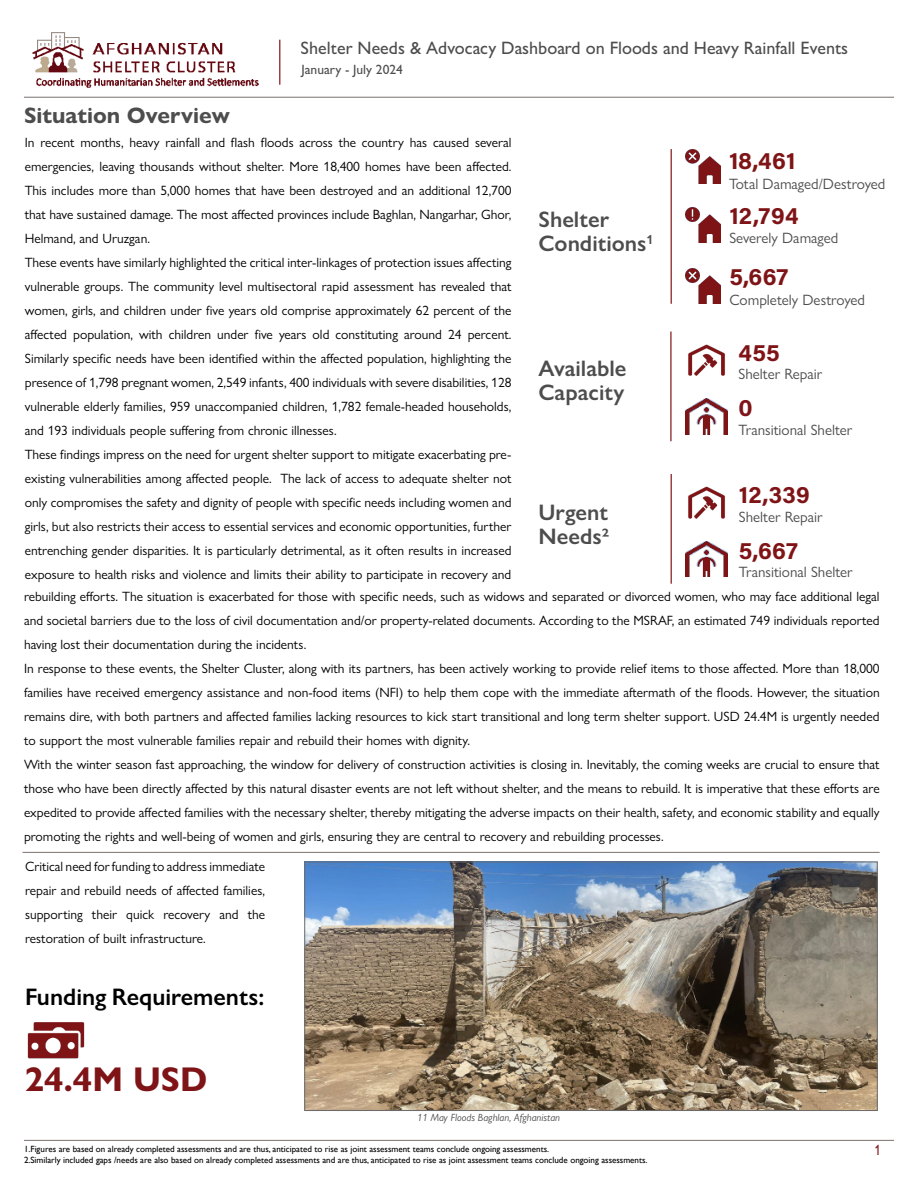
<style>
.page{position:relative;width:918px;height:1188px;background:#fff}
.page>*{position:absolute;margin:0;border:0;box-sizing:border-box;transform-origin:0 0}
.t1{font:700 34.5px "Gill Sans Nova";color:#7f1417}
.t2{font:24px "Acumin Variable Concept";letter-spacing:.005em;color:#7f1417}
.t3{font:600 24px "Gill Sans Nova";color:#000}
.t4{font:600 22.5px/24px "Gill Sans Nova";color:#4d4d4d}
.t5{font:700 22.5px "Gill Sans Nova";color:#4d4d4d}
.t6{font:500 18px "Gill Sans Nova";color:#4d4d4d}
.t7{font:15px "Gill Sans Nova";color:#4d4d4d}
.t8{font:500 15px "Gill Sans Nova";color:#7f1417;scale:.76 1}
.t9{font:13.5px/24px "Gill Sans Nova";color:#000;text-align:justify}
.t10{font:500 13.5px "Gill Sans Nova";color:#4d4d4d}
.t11{font:italic 10.5px "Gill Sans Nova";color:#4d4d4d}
.t12{font:9px "Gill Sans";color:#000}
</style>
<div class="page">
<hr style="left:24px;top:97px;width:870px;height:1px;background:#79716f">
<img style="left:32px;top:33px;width:227px;height:55px">
<hr style="left:279px;top:40px;width:1px;height:45px;background:#9a4245">
<hr style="left:24px;top:1140px;width:870px;height:1px;background:#79716f">
<hr style="left:22px;top:852px;width:858px;height:1px;background:#79716f">
<img style="left:686px;top:269px;width:35px;height:35px">
<img style="left:686px;top:208px;width:35px;height:35px">
<img style="left:685px;top:149px;width:35px;height:35px">
<img style="left:688px;top:486px;width:37px;height:33px">
<img style="left:686px;top:541px;width:42px;height:35px">
<img style="left:307px;top:864px;width:568px;height:245px">
<div style="left:305px;top:862px;width:572px;height:249px;border:1px solid #6b6b6b"></div>
<img style="left:27px;top:1022px;width:58px;height:37px">
<hr style="left:670px;top:149px;width:2px;height:155px;background:#9a4245">
<hr style="left:670px;top:474px;width:2px;height:110px;background:#9a4245">
<img style="left:688px;top:344px;width:37px;height:32px">
<img style="left:685px;top:399px;width:42px;height:35px">
<hr style="left:670px;top:332px;width:2px;height:109px;background:#9a4245">
<p class="t5" style="left:24px;top:101px;width:207px">Situation Overview</p>
<h3 class="t6" style="left:301px;top:37px;width:549px">Shelter Needs &amp; Advocacy Dashboard on Floods and Heavy Rainfall Events</h3>
<p class="t10" style="left:302px;top:62px;width:103px">January - July 2024</p>
<p class="t9" style="left:25px;top:130px;width:488px">In recent months, heavy rainfall and flash floods across the country has caused several emergencies, leaving thousands without shelter. More 18,400 homes have been affected.<br>This includes more than 5,000 homes that have been destroyed and an additional 12,700 that have sustained damage. The most affected provinces include Baghlan, Nangarhar, Ghor, Helmand, and Uruzgan.</p>
<p class="t9" style="left:25px;top:250px;width:488px">These events have similarly highlighted the critical inter-linkages of protection issues affecting vulnerable groups. The community level multisectoral rapid assessment has revealed that women, girls, and children under five years old comprise approximately 62 percent of the affected population, with children under five years old constituting around 24 percent.<br>Similarly specific needs have been identified within the affected population, highlighting the presence of 1,798 pregnant women, 2,549 infants, 400 individuals with severe disabilities, 128 vulnerable elderly families, 959 unaccompanied children, 1,782 female-headed households, and 193 individuals people suffering from chronic illnesses.</p>
<p class="t9" style="left:25px;top:442px;width:488px">These findings impress on the need for urgent shelter support to mitigate exacerbating pre&shy;existing vulnerabilities among affected people. The lack of access to adequate shelter not only compromises the safety and dignity of people with specific needs including women and girls, but also restricts their access to essential services and economic opportunities, further entrenching gender disparities. It is particularly detrimental, as it often results in increased exposure to health risks and violence and limits their ability to participate in recovery and</p>
<p class="t4" style="left:538px;top:207px;width:117px">Shelter<br>Conditions<sup>1</sup></p>
<p class="t4" style="left:538px;top:357px;width:90px">Available<br>Capacity</p>
<p class="t4" style="left:538px;top:501px;width:72px">Urgent<br>Needs2</p>
<p class="t2" style="left:729px;top:144px;width:68px">18,461</p>
<p class="t7" style="left:729px;top:175px;width:158px">Total Damaged/Destroyed</p>
<p class="t2" style="left:729px;top:199px;width:71px">12,794</p>
<p class="t7" style="left:729px;top:229px;width:111px">Severely Damaged</p>
<p class="t2" style="left:729px;top:260px;width:61px">5,667</p>
<p class="t7" style="left:729px;top:291px;width:137px">Completely Destroyed</p>
<p class="t2" style="left:738px;top:336px;width:43px">455</p>
<p class="t7" style="left:738px;top:365px;width:86px">Shelter Repair</p>
<p class="t2" style="left:738px;top:392px;width:16px">0</p>
<p class="t7" style="left:738px;top:421px;width:116px">Transitional Shelter</p>
<p class="t2" style="left:739px;top:479px;width:72px">12,339</p>
<p class="t7" style="left:739px;top:508px;width:86px">Shelter Repair</p>
<p class="t2" style="left:739px;top:534px;width:61px">5,667</p>
<p class="t7" style="left:739px;top:563px;width:116px">Transitional Shelter</p>
<p class="t9" style="left:24px;top:584px;width:857px">rebuilding efforts. The situation is exacerbated for those with specific needs, such as widows and separated or divorced women, who may face additional legal and societal barriers due to the loss of civil documentation and/or property-related documents. According to the MSRAF, an estimated 749 individuals reported having lost their documentation during the incidents.</p>
<p class="t9" style="left:24px;top:656px;width:857px">In response to these events, the Shelter Cluster, along with its partners, has been actively working to provide relief items to those affected. More than 18,000 families have received emergency assistance and non-food items (NFI) to help them cope with the immediate aftermath of the floods. However, the situation remains dire, with both partners and affected families lacking resources to kick start transitional and long term shelter support. USD 24.4M is urgently needed to support the most vulnerable families repair and rebuild their homes with dignity.</p>
<p class="t9" style="left:24px;top:752px;width:857px">With the winter season fast approaching, the window for delivery of construction activities is closing in. Inevitably, the coming weeks are crucial to ensure that those who have been directly affected by this natural disaster events are not left without shelter, and the means to rebuild. It is imperative that these efforts are expedited to provide affected families with the necessary shelter, thereby mitigating the adverse impacts on their health, safety, and economic stability and equally promoting the rights and well-being of women and girls, ensuring they are central to recovery and rebuilding processes.</p>
<p class="t9" style="left:25px;top:854px;width:242px">Critical need for funding to address immediate repair and rebuild needs of affected families, supporting their quick recovery and the restoration of built infrastructure.</p>
<p class="t3" style="left:25px;top:982px;width:241px">Funding Requirements:</p>
<p class="t1" style="left:25px;top:1058px;width:184px">24.4M USD</p>
<p class="t11" style="left:417px;top:1111px;width:145px">11 May Floods Baghlan, Afghanistan</p>
<p class="t12" style="left:24px;top:1144px;width:527px">1.Figures are based on already completed assessments and are thus, anticipated to rise as joint assessment teams conclude ongoing assessments.</p>
<p class="t12" style="left:24px;top:1155px;width:625px">2.Similarly included gaps /needs are also based on already completed assessments and are thus, anticipated to rise as joint assessment teams conclude ongoing assessments.</p>
<p class="t8" style="left:875px;top:1141px;width:9px">1</p>
</div>
